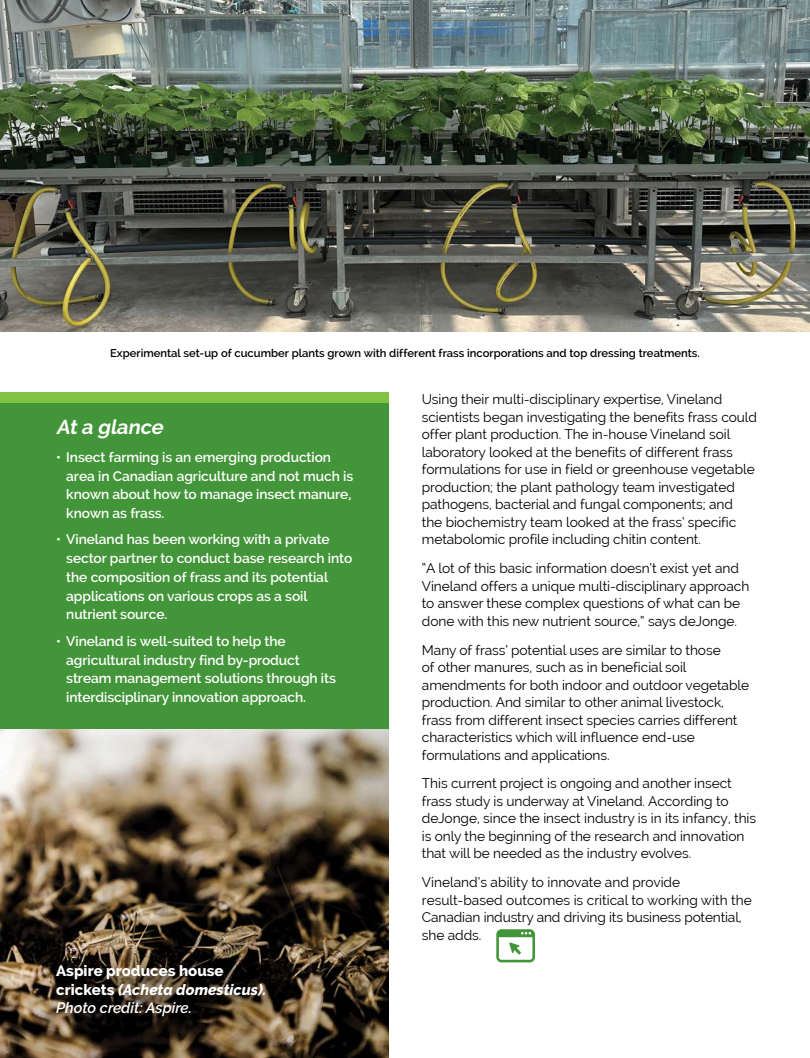
<style>
.page{position:relative;width:810px;height:1058px;background:#fff}
.page>*{position:absolute;margin:0;border:0;box-sizing:border-box;transform-origin:0 0}
.t1{font:italic 700 20px "Raleway";color:#fff}
.t2{font:800 15px/18.8px "Raleway";color:#fff}
.t3{font:13.75px/17.5px "Raleway";letter-spacing:-.005em;color:#000}
.t4{font:600 13.75px/18.8px "Raleway";letter-spacing:-.005em;color:#fff}
.t5{font:600 11.25px "Raleway";color:#000}
.s1{font-style:italic}
.s2{font-weight:600;font-style:italic}
</style>
<div class="page">
<img style="left:0;top:0;width:810px;height:332px">
<div style="left:0;top:392px;width:388px;height:478px;background:#439539"></div>
<div style="left:0;top:392px;width:388px;height:10px;background:#80c344"></div>
<img style="left:0;top:729px;width:388px;height:329px">
<svg style="left:51px;top:959px;width:232px;height:74px;background:#31271c"></svg>
<svg style="left:496px;top:929px;width:39px;height:33px"></svg>
<p class="t5" style="left:110px;top:346px;width:591px">Experimental set-up of cucumber plants grown with different frass incorporations and top dressing treatments.</p>
<p class="t3" style="left:422px;top:391px;width:337px">Using their multi-disciplinary expertise, Vineland scientists began investigating the benefits frass could offer plant production. The in-house Vineland soil laboratory looked at the benefits of different frass formulations for use in field or greenhouse vegetable production; the plant pathology team investigated pathogens, bacterial and fungal components; and<br>the biochemistry team looked at the frass’ specific metabolomic profile including chitin content.</p>
<p class="t3" style="left:422px;top:559px;width:329px">“A lot of this basic information doesn’t exist yet and Vineland offers a unique multi-disciplinary approach to answer these complex questions of what can be done with this new nutrient source,” says deJonge.</p>
<p class="t3" style="left:422px;top:641px;width:329px">Many of frass’ potential uses are similar to those<br>of other manures, such as in beneficial soil amendments for both indoor and outdoor vegetable production. And similar to other animal livestock, frass from different insect species carries different characteristics which will influence end-use formulations and applications.</p>
<p class="t3" style="left:422px;top:774px;width:336px">This current project is ongoing and another insect frass study is underway at Vineland. According to deJonge, since the insect industry is in its infancy, this is only the beginning of the research and innovation that will be needed as the industry evolves.</p>
<p class="t3" style="left:422px;top:873px;width:331px">Vineland’s ability to innovate and provide result-based outcomes is critical to working with the Canadian industry and driving its business potential, she adds.</p>
<p class="t2" style="left:56px;top:961px;width:212px">Aspire produces house crickets <span class="s1">(Acheta domesticus).<br></span><span class="s2">Photo credit: Aspire.</span></p>
<h1 class="t1" style="left:56px;top:416px;width:112px">Ata glance</h1>
<p class="t4" style="left:66px;top:447px;width:288px;text-indent:-10px">• Insect farming is an emerging production area in Canadian agriculture and not much is known about how to manage insect manure, known as frass.</p>
<p class="t4" style="left:66px;top:530px;width:288px;text-indent:-10px">• Vineland has been working with a private sector partner to conduct base research into the composition of frass and its potential applications on various crops as a soil nutrient source.</p>
<p class="t4" style="left:66px;top:631px;width:271px;text-indent:-10px">• Vineland is well-suited to help the agricultural industry find by-product stream management solutions through its interdisciplinary innovation approach.</p>
</div>
